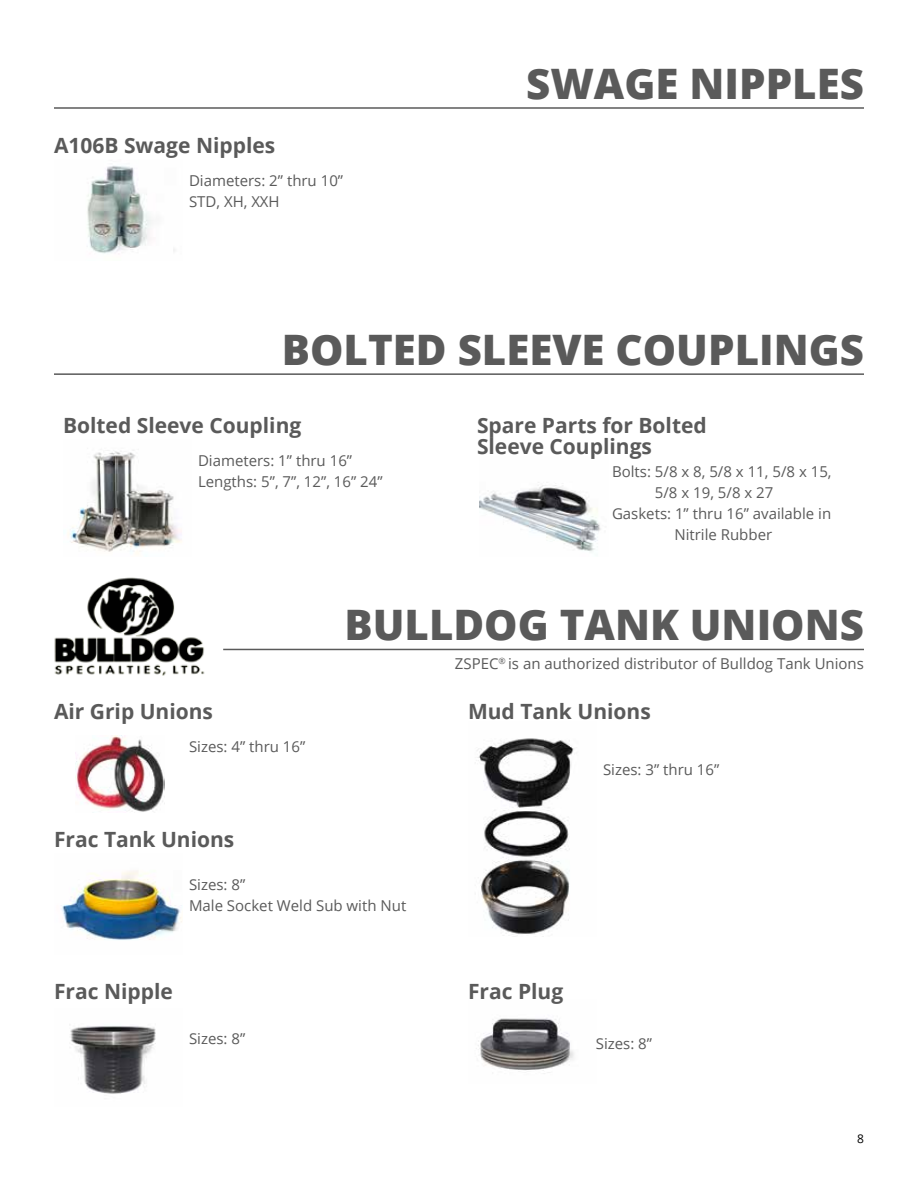
<style>
.page{position:relative;width:918px;height:1188px;background:#fff}
.page>*{position:absolute;margin:0;border:0;box-sizing:border-box;transform-origin:0 0}
.t1{font:800 42px "Open Sans";color:#5a5a5a}
.t2{font:700 21px/21px "Open Sans";color:#5a5a5a}
.t3{font:15px/21px "Open Sans";color:#5a5a5a}
.t4{font:12px "Open Sans";color:#000}
</style>
<div class="page">
<img style="left:479px;top:482px;width:122px;height:70px">
<img style="left:54px;top:577px;width:151px;height:99px">
<img style="left:87px;top:166px;width:88px;height:88px">
<hr style="left:54px;top:107px;width:810px;height:2px;background:#5a5a5a">
<img style="left:68px;top:450px;width:114px;height:104px">
<hr style="left:54px;top:373px;width:810px;height:2px;background:#5a5a5a">
<img style="left:75px;top:735px;width:90px;height:77px">
<img style="left:477px;top:738px;width:97px;height:198px">
<img style="left:70px;top:1026px;width:86px;height:68px">
<img style="left:61px;top:870px;width:121px;height:70px">
<img style="left:476px;top:1018px;width:98px;height:56px">
<hr style="left:223px;top:649px;width:641px;height:1px;background:#5a5a5a">
<h2 class="t2" style="left:54px;top:134px;width:223px">A106B Swage Nipples</h2>
<p class="t3" style="left:189px;top:170px;width:156px">Diameters: 2” thru 10”<br>STD, XH, XXH</p>
<h1 class="t1" style="left:526px;top:52px;width:339px">SWAGE NIPPLES</h1>
<h1 class="t1" style="left:282px;top:318px;width:584px">BOLTED SLEEVE COUPLINGS</h1>
<h2 class="t2" style="left:63px;top:414px;width:240px">Bolted Sleeve Coupling</h2>
<p class="t3" style="left:198px;top:450px;width:186px">Diameters: 1” thru 16”<br>Lengths: 5”, 7”, 12”, 16” 24”</p>
<h2 class="t2" style="left:477px;top:414px;width:231px">Spare Parts for Bolted<br>Sleeve Couplings</h2>
<p class="t3" style="left:612px;top:460px;width:221px">Bolts: 5/8 x 8, 5/8 x 11, 5/8 x 15,</p>
<p class="t3" style="left:655px;top:481px;width:120px">5/8 x 19, 5/8 x 27</p>
<p class="t3" style="left:612px;top:502px;width:221px">Gaskets: 1” thru 16” available in</p>
<p class="t3" style="left:674px;top:523px;width:99px">Nitrile Rubber</p>
<h1 class="t1" style="left:344px;top:593px;width:521px">BULLDOG TANK UNIONS</h1>
<p class="t3" style="left:455px;top:653px;width:411px">ZSPEC<sup>®</sup> is an authorized distributor of Bulldog Tank Unions</p>
<h2 class="t2" style="left:54px;top:700px;width:161px">Air Grip Unions</h2>
<p class="t3" style="left:189px;top:735px;width:118px">Sizes: 4” thru 16”</p>
<h2 class="t2" style="left:468px;top:700px;width:184px">Mud Tank Unions</h2>
<p class="t3" style="left:603px;top:758px;width:118px">Sizes: 3” thru 16”</p>
<h2 class="t2" style="left:54px;top:828px;width:182px">Frac Tank Unions</h2>
<p class="t3" style="left:189px;top:874px;width:219px">Sizes: 8”<br>Male Socket Weld Sub with Nut</p>
<h2 class="t2" style="left:54px;top:980px;width:120px">Frac Nipple</h2>
<h2 class="t2" style="left:468px;top:980px;width:97px">Frac Plug</h2>
<p class="t3" style="left:189px;top:1028px;width:58px">Sizes: 8”</p>
<p class="t3" style="left:596px;top:1033px;width:58px">Sizes: 8”</p>
<p class="t4" style="left:857px;top:1131px;width:8px">8</p>
</div>
